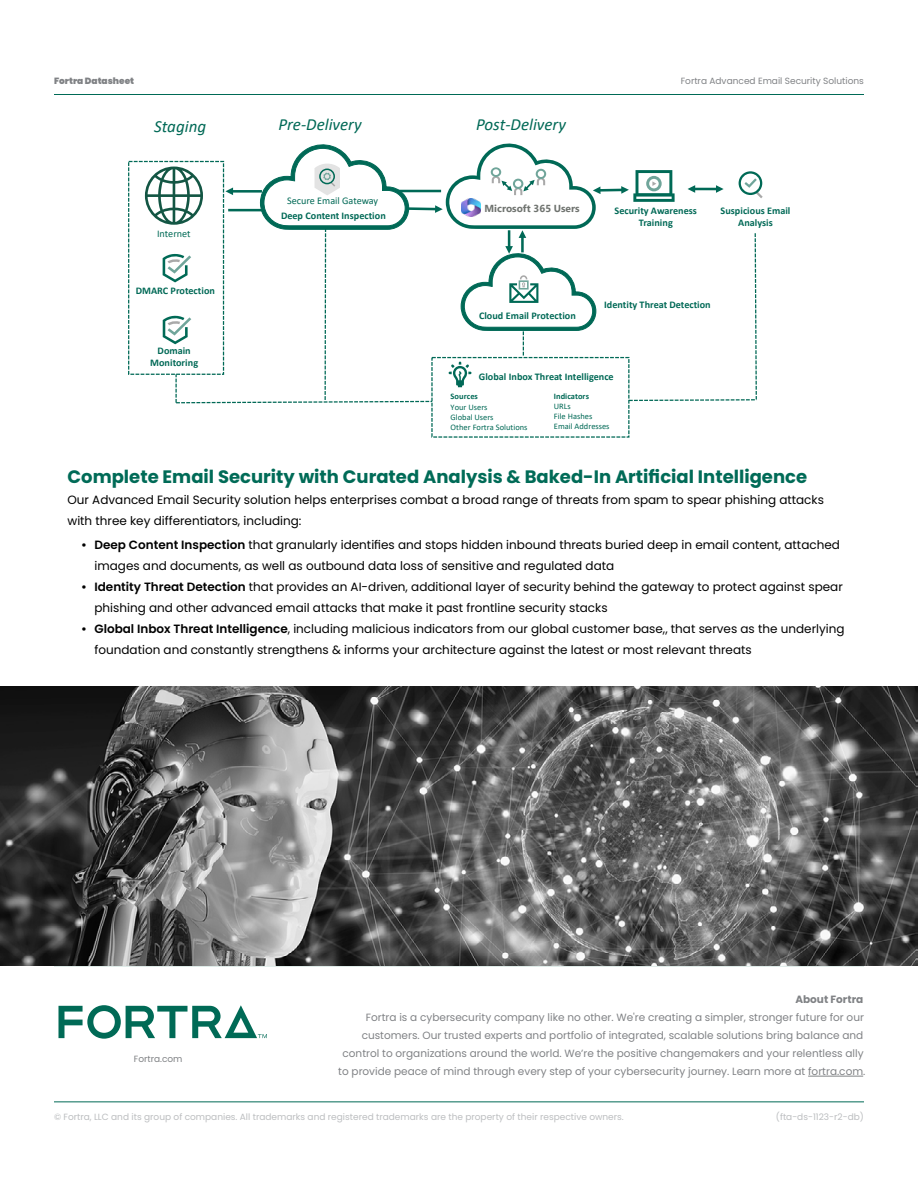
<style>
.page{position:relative;width:918px;height:1188px;background:#fff}
.page>*{position:absolute;margin:0;border:0;box-sizing:border-box;transform-origin:0 0}
.t1{font:700 18px "Poppins";color:#006b57}
.t2{font:italic 16.95px "Calibri";color:#006956}
.t3{font:12px/21px "Poppins";color:#000}
.t4{font:10.5px/18px "Poppins";color:#808285;text-align:right}
.t5{font:700 10.5px "Poppins";color:#808285}
.t6{font:700 10.2px/12.1px "Calibri";color:#006956;text-align:center}
.t7{font:10.2px "Calibri";color:#006956}
.t8{font:700 10.2px "Segoe UI";color:#6f736f}
.t9{font:10.2px "Calibri";color:#006a56}
.t10{font:9px "Poppins";color:#bcbec0}
.t11{font:9px "Poppins";color:#808285}
.t12{font:900 9px "Poppins";color:#808285}
.t13{font:8.4px/10.2px "Calibri";color:#006956}
.t14{font:700 8.4px "Calibri";letter-spacing:.005em;color:#006956}
.s1{font-weight:600}
</style>
<div class="page">
<hr style="left:54px;top:94px;width:810px;height:1px;background:#006a56">
<hr style="left:54px;top:1101px;width:810px;height:1px;background:#006a56">
<svg style="left:58px;top:1005px;width:209px;height:34px"></svg>
<hr style="left:808px;top:1076px;width:55px;height:1px;background:#808285">
<img style="left:0;top:687px;width:918px;height:279px">
<div style="left:128px;top:161px;width:96px;height:214px;border:1px dashed #006956"></div>
<svg style="left:145px;top:143px;width:618px;height:261px"></svg>
<p class="t12" style="left:54px;top:76px;width:82px">Fortra Datasheet</p>
<h2 class="t2" style="left:154px;top:114px;width:54px">Staging</h2>
<p class="t9" style="left:157px;top:226px;width:35px">Internet</p>
<p class="t6" style="left:136px;top:285px;width:81px">DMARC Protection</p>
<p class="t6" style="left:150px;top:345px;width:49px">Domain<br>Monitoring</p>
<h2 class="t2" style="left:278px;top:113px;width:85px">Pre-Delivery</h2>
<p class="t7" style="left:287px;top:193px;width:93px">Secure Email Gateway</p>
<p class="t6" style="left:281px;top:210px;width:106px">Deep Content Inspection</p>
<h2 class="t2" style="left:476px;top:113px;width:92px">Post-Delivery</h2>
<p class="t8" style="left:485px;top:198px;width:97px">Microsoft 365 Users</p>
<p class="t11" style="left:681px;top:76px;width:185px">Fortra Advanced Email Security Solutions</p>
<p class="t6" style="left:615px;top:204px;width:84px">Security Awareness<br>Training</p>
<p class="t6" style="left:721px;top:204px;width:71px">Suspicious Email<br>Analysis</p>
<p class="t6" style="left:479px;top:309px;width:98px">Cloud Email Protection</p>
<p class="t6" style="left:604px;top:298px;width:108px">Identity Threat Detection</p>
<p class="t6" style="left:479px;top:370px;width:136px">Global Inbox Threat Intelligence</p>
<p class="t14" style="left:451px;top:391px;width:29px">Sources</p>
<p class="t13" style="left:451px;top:401px;width:78px">Your Users<br>Global Users<br>Other Fortra Solutions</p>
<p class="t14" style="left:554px;top:390px;width:37px">Indicators</p>
<p class="t13" style="left:554px;top:401px;width:57px">URLs<br>File Hashes<br>Email Addresses</p>
<h1 class="t1" style="left:68px;top:466px;width:741px">Complete Email Security with Curated Analysis &amp; Baked-In Artificial Intelligence</h1>
<p class="t3" style="left:68px;top:489px;width:758px">Our Advanced Email Security solution helps enterprises combat a broad range of threats from spam to spear phishing attacks with three key differentiators, including:</p>
<p class="t3" style="left:94px;top:534px;width:747px;text-indent:-14px"><span class="s1">• Deep Content Inspection</span> that granularly identifies and stops hidden inbound threats buried deep in email content, attached images and documents, as well as outbound data loss of sensitive and regulated data</p>
<p class="t3" style="left:94px;top:576px;width:750px;text-indent:-14px"><span class="s1">• Identity Threat Detection</span> that provides an AI-driven, additional layer of security behind the gateway to protect against spear phishing and other advanced email attacks that make it past frontline security stacks</p>
<p class="t3" style="left:94px;top:618px;width:752px;text-indent:-14px"><span class="s1">• Global Inbox Threat Intelligence</span>, including malicious indicators from our global customer base,, that serves as the underlying foundation and constantly strengthens &amp; informs your architecture against the latest or most relevant threats</p>
<p class="t11" style="left:134px;top:1054px;width:50px">Fortra.com</p>
<p class="t5" style="left:795px;top:994px;width:69px">About Fortra</p>
<p class="t4" style="left:338px;top:1009px;width:529px">Fortra is a cybersecurity company like no other. We're creating a simpler, stronger future for our customers. Our trusted experts and portfolio of integrated, scalable solutions bring balance and control to organizations around the world. We’re the positive changemakers and your relentless ally to provide peace of mind through every step of your cybersecurity journey. Learn more at fortra.com.</p>
<p class="t10" style="left:54px;top:1112px;width:571px">© Fortra, LLC and its group of companies. All trademarks and registered trademarks are the property of their respective owners.</p>
<p class="t10" style="left:776px;top:1112px;width:90px">(fta-ds-1123-r2-db)</p>
</div>
